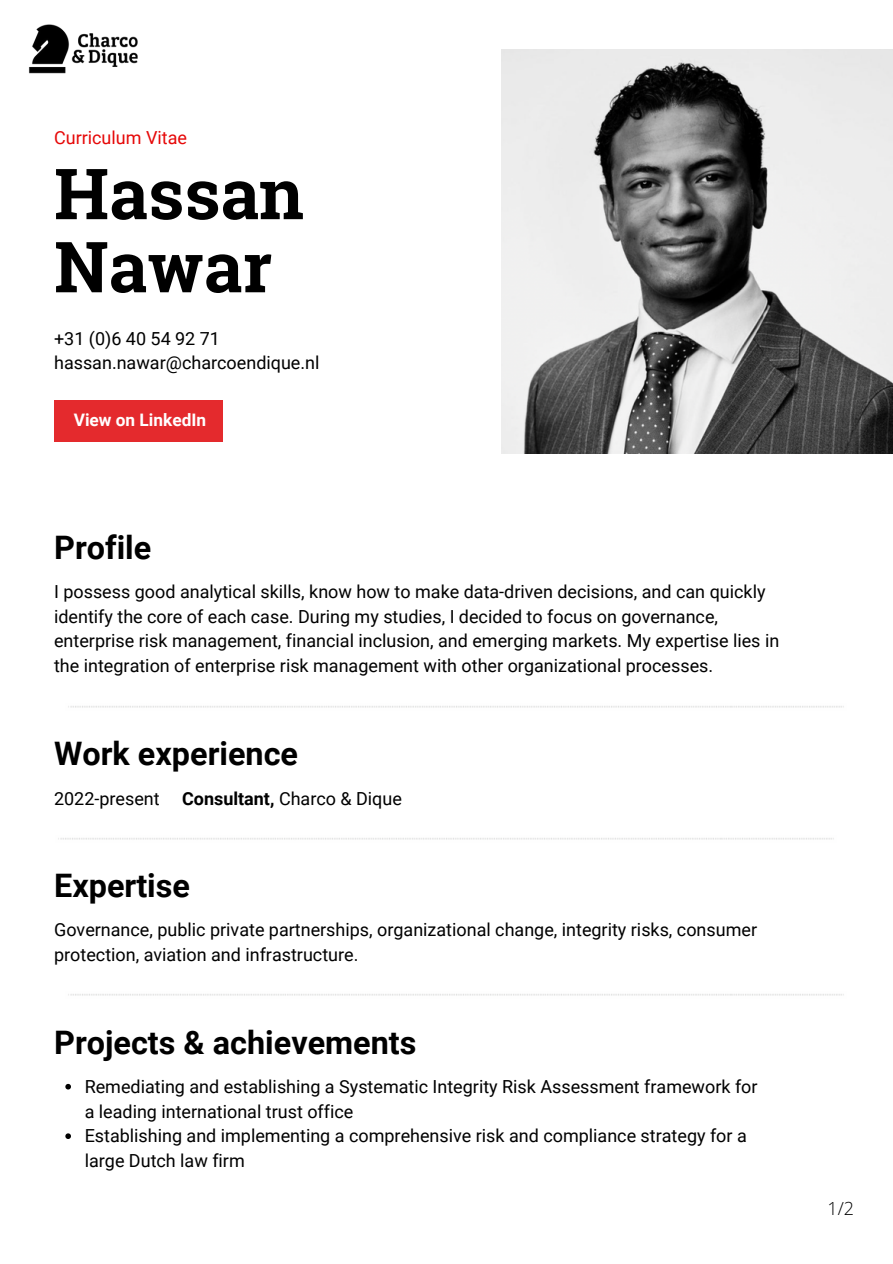
<style>
.page{position:relative;width:893px;height:1264px;background:#fff}
.page>*{position:absolute;margin:0;border:0;box-sizing:border-box;transform-origin:0 0}
.t1{font:700 70.5px/73.1px "Roboto Slab";color:#000}
.t2{font:700 32.4px "Roboto";color:#000}
.t3{font:18px/24.8px "Roboto";color:#000}
.t4{font:18px "Roboto";color:#e60808}
.t5{font:300 18px "Open Sans";color:#000}
.t6{font:700 17.25px "Roboto";color:#fff}
.s1{font-weight:700}
</style>
<div class="page">
<img style="left:29px;top:24px;width:109px;height:50px">
<img style="left:68px;top:706px;width:776px;height:2px">
<div style="left:54px;top:400px;width:169px;height:41px;background:#e42a2d"></div>
<img style="left:501px;top:49px;width:391px;height:404px">
<img style="left:58px;top:838px;width:776px;height:2px">
<svg style="left:65px;top:1083px;width:6px;height:6px"></svg>
<svg style="left:65px;top:1133px;width:6px;height:5px"></svg>
<img style="left:68px;top:994px;width:776px;height:2px">
<p class="t4" style="left:54px;top:128px;width:134px">Curriculum Vitae</p>
<h1 class="t1" style="left:54px;top:155px;width:251px">Hassan<br>Nawar</h1>
<p class="t3" style="left:54px;top:326px;width:267px">+31 (0)6 40 54 92 71 hassan.nawar@charcoendique.nl</p>
<p class="t6" style="left:74px;top:409px;width:134px">View on LinkedIn</p>
<h2 class="t2" style="left:54px;top:528px;width:99px">Profile</h2>
<p class="t3" style="left:54px;top:579px;width:726px">I possess good analytical skills, know how to make data-driven decisions, and can quickly identify the core of each case. During my studies, I decided to focus on governance, enterprise risk management, financial inclusion, and emerging markets. My expertise lies in the integration of enterprise risk management with other organizational processes.</p>
<h2 class="t2" style="left:54px;top:735px;width:245px">Work experience</h2>
<p class="t3" style="left:54px;top:786px;width:349px">2022-present <span class="s1">Consultant,</span> Charco &amp; Dique</p>
<h2 class="t2" style="left:54px;top:867px;width:137px">Expertise</h2>
<p class="t3" style="left:54px;top:917px;width:704px">Governance, public private partnerships, organizational change, integrity risks, consumer protection, aviation and infrastructure.</p>
<h2 class="t2" style="left:54px;top:1023px;width:364px">Projects &amp; achievements</h2>
<p class="t3" style="left:85px;top:1074px;width:674px">Remediating and establishing a Systematic Integrity Risk Assessment framework for a leading international trust office<br>Establishing and implementing a comprehensive risk and compliance strategy for a large Dutch law firm</p>
<p class="t5" style="left:827px;top:1195px;width:28px">1/2</p>
</div>
